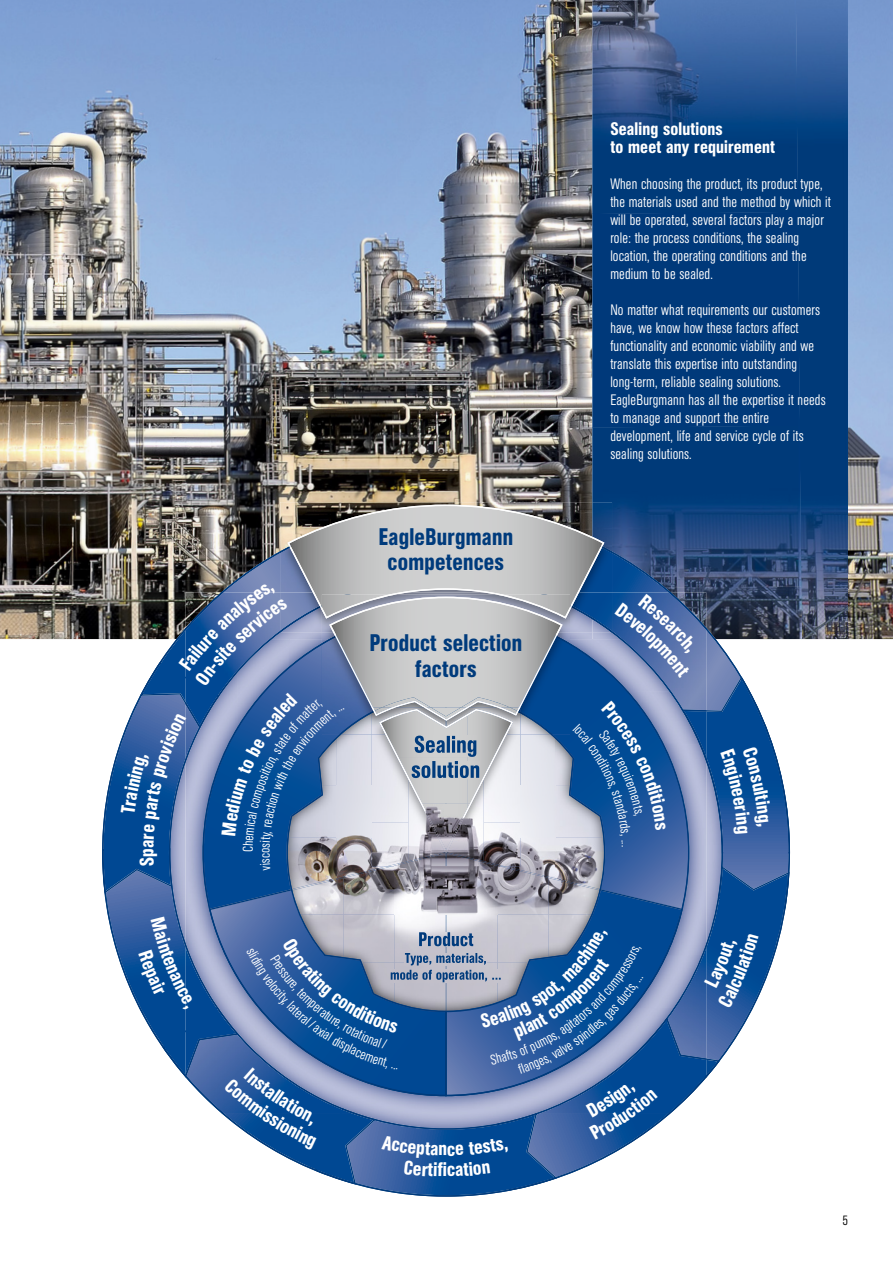
<style>
.page{position:relative;width:893px;height:1263px;background:#fff}
.page>*{position:absolute;margin:0;border:0;box-sizing:border-box;transform-origin:0 0}
.t1{font:500 condensed 23.7px/25.2px "AG Book Pro";letter-spacing:.01em;color:#003b7c;text-align:center}
.t2{font:500 condensed 19.5px "AG Book Pro";color:#fff}
.t3{font:500 condensed 18px/18px "AG Book Pro";letter-spacing:.01em;color:#fff}
.t4{font:300 condensed 15px/18px "AG Book Pro";letter-spacing:.01em;color:#fff}
.t5{font:300 condensed 13.95px "AG Book Pro";color:#fff}
.t6{font:300 condensed 13.5px "AG Book Pro";color:#000}
</style>
<div class="page">
<img style="left:0;top:0;width:893px;height:639px">
<img style="left:592px;top:0;width:204px;height:212px">
<img style="left:796px;top:0;width:52px;height:639px">
<div style="left:592px;top:212px;width:208px;height:214px;background:#00397a"></div>
<div style="left:592px;top:426px;width:209px;height:160px;background:#003a79"></div>
<img style="left:790px;top:586px;width:12px;height:53px">
<img style="left:280px;top:502px;width:332px;height:3px">
<svg style="left:97px;top:505px;width:693px;height:692px;background:#738db1"></svg>
<h2 class="t2" style="left:134px;top:857px;width:10px;rotate:-90deg">p</h2>
<p class="t5" style="left:256px;top:858px;width:7px;rotate:-90deg">c</p>
<h1 class="t1" style="left:378px;top:524px;width:136px">EagleBurgmann competences</h1>
<h1 class="t1" style="left:369px;top:630px;width:154px">Product selection factors</h1>
<p class="t3" style="left:610px;top:120px;width:166px">Sealing solutions<br>to meet any requirement</p>
<p class="t4" style="left:610px;top:175px;width:222px">When choosing the product, its product type, the materials used and the method by which it will be operated, several factors play a major role: the process conditions, the sealing location, the operating conditions and the medium to be sealed.</p>
<p class="t4" style="left:610px;top:301px;width:217px">No matter what requirements our customers have, we know how these factors affect functionality and economic viability and we translate this expertise into outstanding long-term, reliable sealing solutions.<br>EagleBurgmann has all the expertise it needs to manage and support the entire development, life and service cycle of its sealing solutions.</p>
<h2 class="t2" style="left:438px;top:1136px;width:10px">n</h2>
<h2 class="t2" style="left:443px;top:1157px;width:6px">i</h2>
<p class="t6" style="left:842px;top:1212px;width:7px">5</p>
</div>
